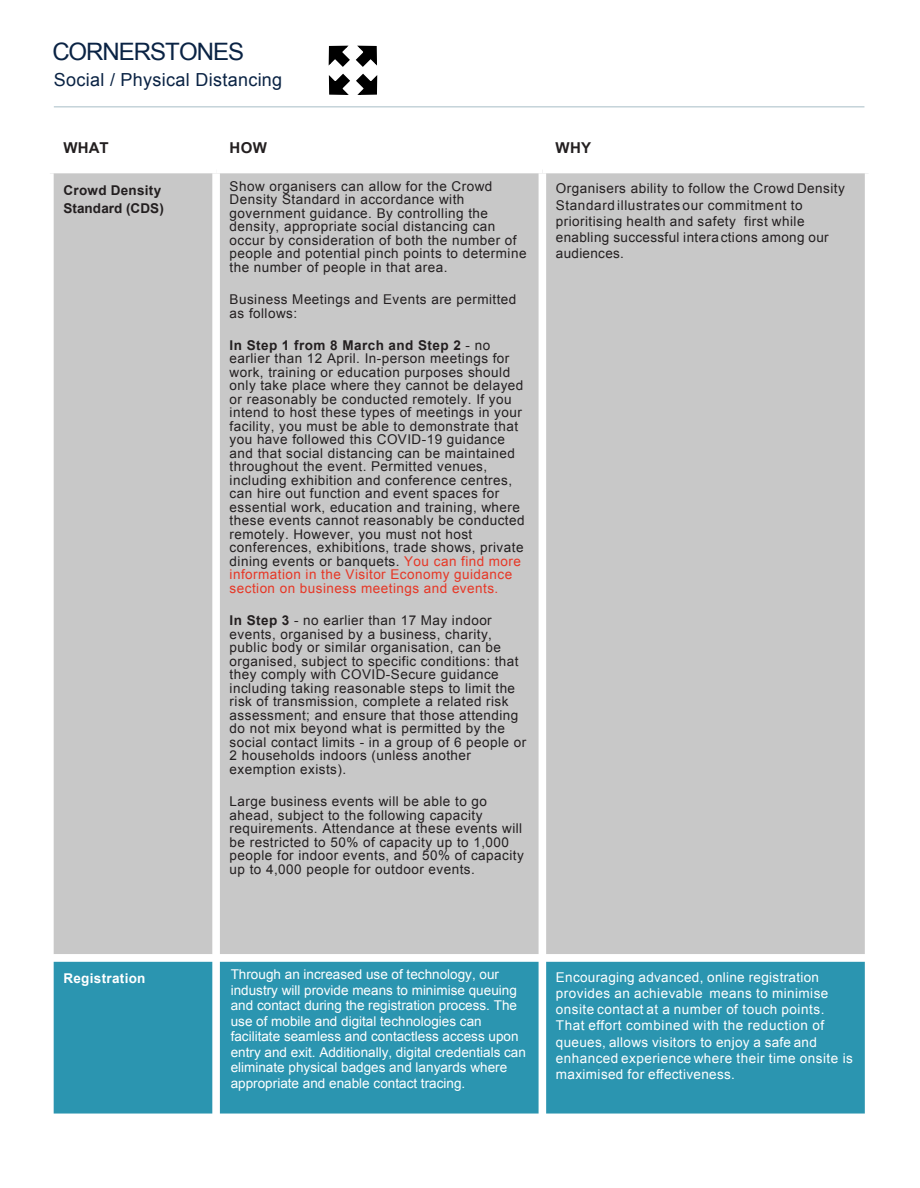
<style>
.page{position:relative;width:920px;height:1188px;background:#fff}
.page>*{position:absolute;margin:0;border:0;box-sizing:border-box;transform-origin:0 0}
.t1{font:24px "Arial";letter-spacing:-.045em;color:#0a2344}
.t2{font:18px "Arial";letter-spacing:.02em;color:#0a2344}
.t3{font:700 15px "Arial";letter-spacing:.02em;color:#231f20}
.t4{font:13.5px/13.5px "Arial";letter-spacing:.035em;color:#231f20}
.t5{font:13.5px/15.5px "Arial";color:#fff}
.t6{font:13.5px/16.2px "Arial";letter-spacing:.035em;color:#fff}
.t7{font:700 13.5px/18px "Arial";letter-spacing:.02em;color:#231f20}
.t8{font:700 13.5px "Arial";letter-spacing:.025em;color:#fff}
.s1{font-weight:700}
.s2{color:#e63726}
</style>
<div class="page">
<div style="left:54px;top:962px;width:810px;height:152px;background:#2b95b0"></div>
<hr style="left:54px;top:107px;width:810px;height:1px;background:#a7bdc7">
<div style="left:54px;top:173px;width:810px;height:781px;background:#c8c8c8"></div>
<div style="left:212px;top:173px;width:8px;height:963px;background:#fff"></div>
<div style="left:538px;top:173px;width:8px;height:963px;background:#fff"></div>
<svg style="left:328px;top:45px;width:50px;height:50px"></svg>
<h1 class="t1" style="left:52px;top:43px;width:193px">CORNERSTONES</h1>
<h2 class="t2" style="left:54px;top:73px;width:230px">Social / Physical Distancing</h2>
<p class="t3" style="left:63px;top:142px;width:47px">WHAT</p>
<p class="t3" style="left:230px;top:142px;width:39px">HOW</p>
<p class="t3" style="left:555px;top:142px;width:37px">WHY</p>
<p class="t7" style="left:63px;top:182px;width:102px">Crowd Density<br>Standard (CDS)</p>
<p class="t4" style="left:230px;top:180px;width:298px">Show organisers can allow for the Crowd Density Standard in accordance with government guidance. By controlling the density, appropriate social distancing can occur by consideration of both the number of people and potential pinch points to determine the number of people in that area.</p>
<p class="t4" style="left:230px;top:294px;width:288px">Business Meetings and Events are permitted as follows:</p>
<p class="t4" style="left:230px;top:340px;width:296px"><span class="s1">In Step 1 from 8 March and Step 2</span> - no earlier than 12 April. In-person meetings for work, training or education purposes should only take place where they cannot be delayed or reasonably be conducted remotely. If you intend to host these types of meetings in your facility, you must be able to demonstrate that you have followed this COVID-19 guidance and that social distancing can be maintained throughout the event. Permitted venues, including exhibition and conference centres, can hire out function and event spaces for essential work, education and training, where these events cannot reasonably be conducted remotely. However, you must not host conferences, exhibitions, trade shows, private dining events or banquets. <span class="s2">You can find more information in the Visitor Economy guidance section on business meetings and events.</span></p>
<p class="t4" style="left:230px;top:615px;width:298px"><span class="s1">In Step 3</span> - no earlier than 17 May indoor events, organised by a business, charity, public body or similar organisation, can be organised, subject to specific conditions: that they comply with COVID-Secure guidance including taking reasonable steps to limit the risk of transmission, complete a related risk assessment; and ensure that those attending do not mix beyond what is permitted by the social contact limits - in a group of 6 people or 2 households indoors (unless another exemption exists).</p>
<p class="t4" style="left:230px;top:796px;width:296px">Large business events will be able to go ahead, subject to the following capacity requirements. Attendance at these events will be restricted to 50% of capacity up to 1,000 people for indoor events, and 50% of capacity up to 4,000 people for outdoor events.</p>
<p class="t4" style="left:556px;top:182px;width:290px;line-height:16.2px">Organisers ability to follow the Crowd Density Standard illustrates our commitment to prioritising health and safety first while enabling successful interactions among our audiences.</p>
<p class="t8" style="left:63px;top:973px;width:84px">Registration</p>
<p class="t5" style="left:231px;top:968px;width:297px">Through an increased use of technology, our industry will provide means to minimise queuing and contact during the registration process. The use of mobile and digital technologies can facilitate seamless and contactless access upon entry and exit. Additionally, digital credentials can eliminate physical badges and lanyards where appropriate and enable contact tracing.</p>
<p class="t6" style="left:556px;top:970px;width:299px">Encouraging advanced, online registration provides an achievable means to minimise onsite contact at a number of touch points.<br>That effort combined with the reduction of queues, allows visitors to enjoy a safe and enhanced experience where their time onsite is maximised for effectiveness.</p>
</div>
